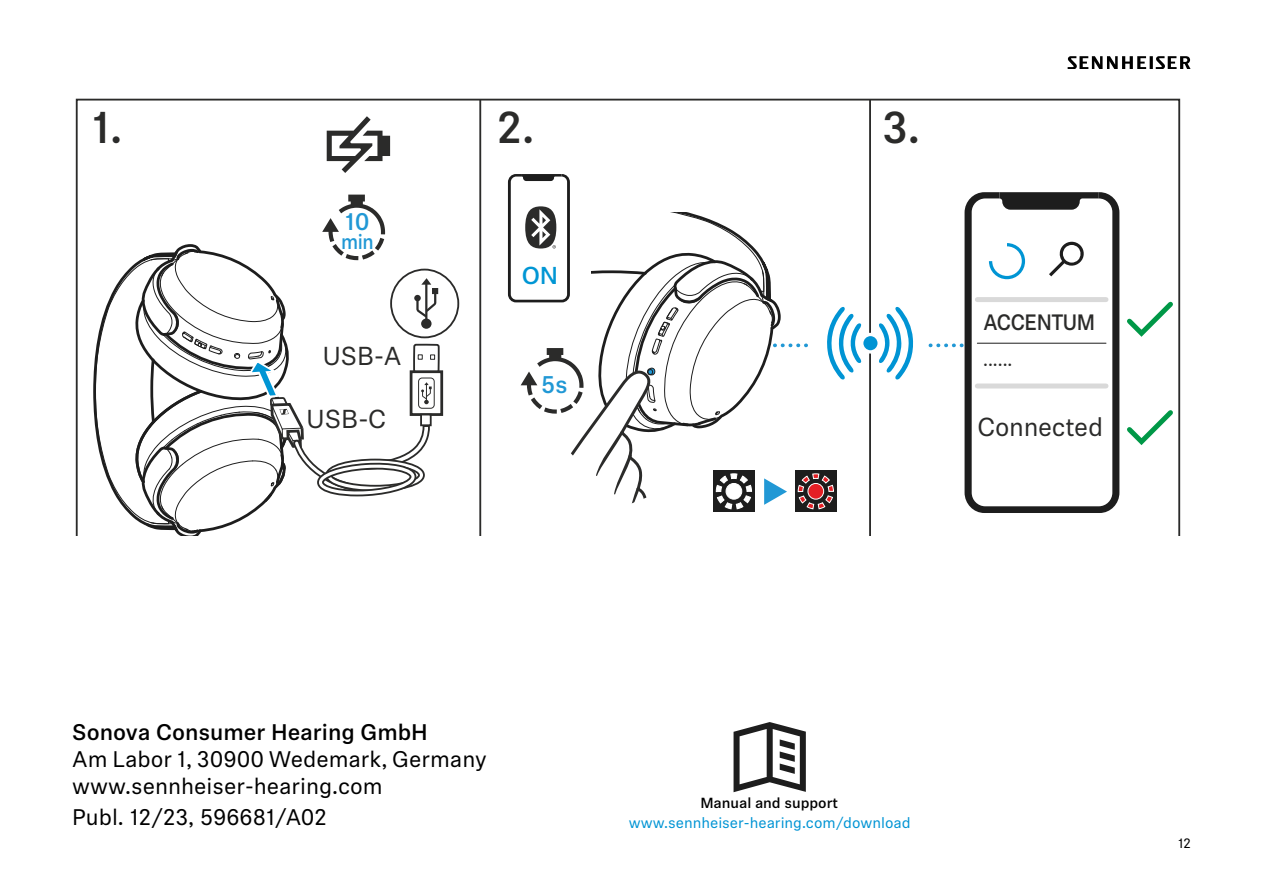
<style>
.page{position:relative;width:1263px;height:893px;background:#fff}
.page>*{position:absolute;margin:0;border:0;box-sizing:border-box;transform-origin:0 0}
.t1{font:500 44.4px "Sennheiser Neue";color:#2b2b2a}
.t2{font:25.95px "Sennheiser Neue";letter-spacing:-.01em;color:#2b2b2a}
.t3{font:500 24.3px "Sennheiser Neue";color:#0096d4}
.t4{font:500 24px "Sennheiser Neue";color:#2198d5}
.t5{font:22.5px/27px "Sennheiser Neue";color:#000}
.t6{font:500 22.5px "Sennheiser Neue";color:#000}
.t7{font:500 22.2px "Sennheiser Neue";letter-spacing:-.025em;color:#2b2b2a;scale:.91 1}
.t8{font:500 21px "Sennheiser Neue";color:#2198d5;scale:.9 1}
.t9{font:18.45px "Sennheiser Neue";color:#2b2b2a}
.t10{font:15px "Sennheiser Neue";color:#0094d4}
.t11{font:500 14.55px "Sennheiser Neue";color:#000}
.t12{font:13.5px "Sennheiser Neue";color:#000}
</style>
<div class="page">
<svg style="left:1067px;top:56px;width:124px;height:13px"></svg>
<svg style="left:76px;top:99px;width:1104px;height:437px"></svg>
<hr style="left:479px;top:100px;width:2px;height:436px;background:#2b2b2a">
<hr style="left:869px;top:100px;width:2px;height:436px;background:#2b2b2a">
<svg style="left:930px;top:343px;width:34px;height:4px"></svg>
<svg style="left:1122px;top:297px;width:55px;height:43px"></svg>
<svg style="left:1122px;top:406px;width:55px;height:43px"></svg>
<svg style="left:964px;top:192px;width:155px;height:321px"></svg>
<svg style="left:999px;top:192px;width:100px;height:18px;background:#464646"></svg>
<svg style="left:876px;top:305px;width:39px;height:76px"></svg>
<svg style="left:862px;top:334px;width:17px;height:18px"></svg>
<div style="left:860px;top:333px;width:21px;height:21px;border:3px solid #fff;border-radius:50%"></div>
<div style="left:391px;top:270px;width:67px;height:67px;background:#fff;border-radius:50%"></div>
<div style="left:410px;top:370px;width:33px;height:46px;border:3px solid #2b2b2a"></div>
<svg style="left:92px;top:116px;width:349px;height:420px"></svg>
<div style="left:418px;top:378px;width:17px;height:31px;border:1px solid #2b2b2a;border-radius:4px"></div>
<div style="left:713px;top:470px;width:42px;height:42px;background:#1d1d1d"></div>
<div style="left:795px;top:470px;width:42px;height:42px;background:#1d1d1d"></div>
<svg style="left:508px;top:174px;width:356px;height:336px"></svg>
<svg style="left:733px;top:722px;width:73px;height:70px"></svg>
<h1 class="t1" style="left:92px;top:96px;width:31px">1.</h1>
<h1 class="t1" style="left:497px;top:96px;width:39px">2.</h1>
<h1 class="t1" style="left:882px;top:96px;width:40px">3.</h1>
<p class="t4" style="left:345px;top:205px;width:26px">10</p>
<p class="t8" style="left:341px;top:227px;width:38px">min</p>
<p class="t2" style="left:323px;top:338px;width:80px">USB-A</p>
<p class="t2" style="left:307px;top:401px;width:81px">USB-C</p>
<p class="t3" style="left:522px;top:259px;width:38px">ON</p>
<p class="t4" style="left:541px;top:368px;width:28px">5s</p>
<p class="t7" style="left:983px;top:307px;width:124px">ACCENTUM</p>
<p class="t9" style="left:983px;top:347px;width:31px">......</p>
<p class="t2" style="left:977px;top:409px;width:127px">Connected</p>
<p class="t6" style="left:72px;top:716px;width:357px">Sonova Consumer Hearing GmbH</p>
<p class="t5" style="left:72px;top:744px;width:416px">Am Labor 1, 30900 Wedemark, Germany www.sennheiser-hearing.com</p>
<p class="t5" style="left:72px;top:802px;width:256px">Publ. 12/23, 596681/A02</p>
<p class="t11" style="left:700px;top:793px;width:139px">Manual and support</p>
<p class="t10" style="left:629px;top:813px;width:283px">www.sennheiser-hearing.com/download</p>
<p class="t12" style="left:1178px;top:834px;width:14px">12</p>
</div>
